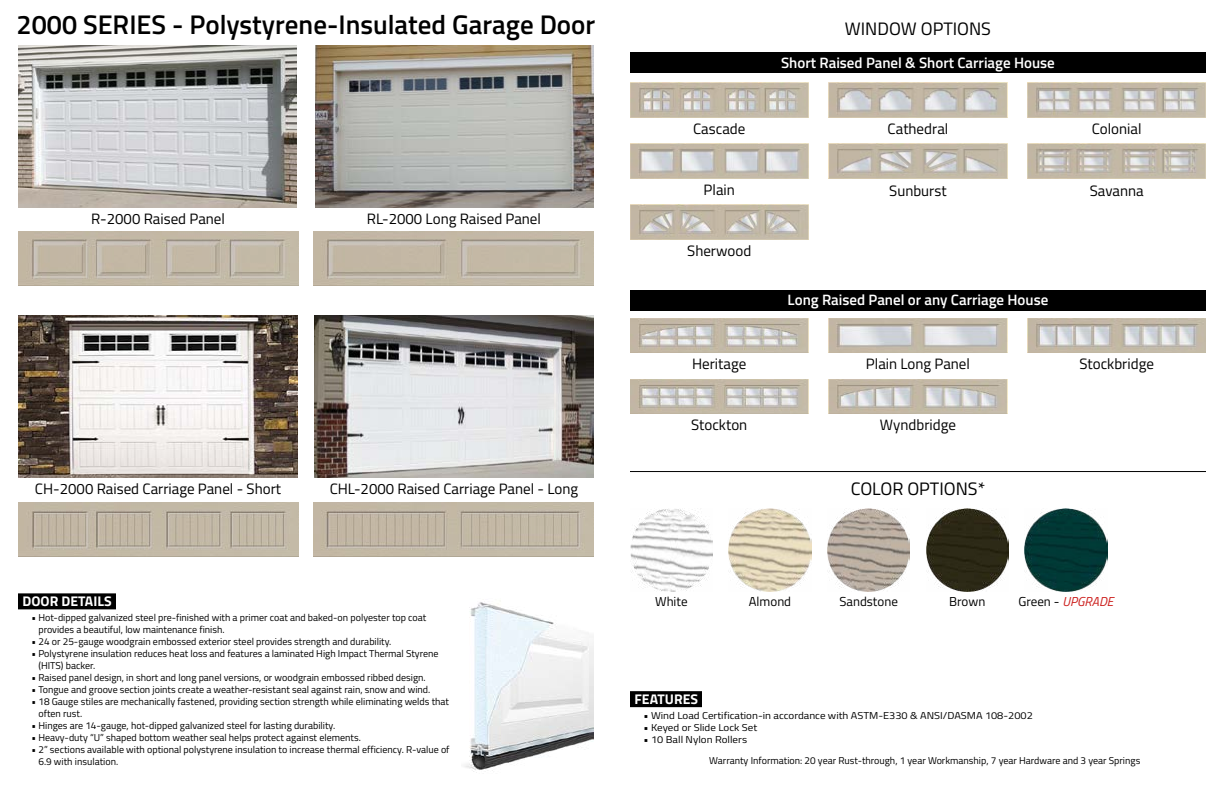
<style>
.page{position:relative;width:1224px;height:792px;background:#fff}
.page>*{position:absolute;margin:0;border:0;box-sizing:border-box;transform-origin:0 0}
.t1{font:600 27px "Titillium Web";color:#000}
.t2{font:18px "Titillium Web";color:#000}
.t3{font:15px "Titillium Web";color:#000}
.t4{font:600 15px "Titillium Web";color:#fff}
.t5{font:700 14px "Titillium Web";color:#fff}
.t6{font:13px "Titillium Web";color:#000}
.t7{font:italic 13px "Titillium Web";color:#cc1f1d}
.t8{font:10px/12px "Titillium Web";color:#000}
.t9{font:10px/21px "Titillium Web";color:#000;scale:1.1 1}
.s1{font-style:normal;color:#000}
</style>
<div class="page">
<img style="left:464px;top:602px;width:130px;height:171px">
<div style="left:630px;top:52px;width:576px;height:20px;background:#000"></div>
<div style="left:630px;top:290px;width:576px;height:20px;background:#000"></div>
<img style="left:630px;top:509px;width:82px;height:82px">
<img style="left:729px;top:509px;width:82px;height:82px">
<img style="left:827px;top:509px;width:83px;height:82px">
<img style="left:926px;top:509px;width:83px;height:82px">
<img style="left:1025px;top:509px;width:82px;height:82px">
<hr style="left:630px;top:471px;width:576px;height:1px;background:#000">
<img style="left:18px;top:45px;width:279px;height:162px">
<img style="left:18px;top:315px;width:279px;height:162px">
<img style="left:315px;top:315px;width:279px;height:162px">
<img style="left:315px;top:45px;width:279px;height:162px">
<svg style="left:630px;top:83px;width:178px;height:34px;background:#c3bbae"></svg>
<svg style="left:1028px;top:144px;width:178px;height:35px;background:#c3bbae"></svg>
<svg style="left:829px;top:83px;width:178px;height:34px;background:#c5c0b6"></svg>
<svg style="left:630px;top:205px;width:179px;height:35px;background:#c4bbad"></svg>
<svg style="left:1028px;top:83px;width:178px;height:34px;background:#c7c0b6"></svg>
<svg style="left:1028px;top:318px;width:178px;height:35px;background:#c7c2b9"></svg>
<svg style="left:630px;top:318px;width:178px;height:35px;background:#c6bfb3"></svg>
<svg style="left:630px;top:379px;width:178px;height:35px;background:#c7c0b5"></svg>
<svg style="left:829px;top:318px;width:178px;height:35px;background:#cac6be"></svg>
<svg style="left:829px;top:144px;width:178px;height:35px;background:#c4bcaf"></svg>
<svg style="left:630px;top:144px;width:178px;height:35px;background:#c9c4bb"></svg>
<svg style="left:829px;top:379px;width:178px;height:35px;background:#c7c1b6"></svg>
<svg style="left:18px;top:231px;width:280px;height:55px;background:#c0b6a5"></svg>
<svg style="left:18px;top:502px;width:280px;height:55px;background:#beb4a2"></svg>
<svg style="left:314px;top:231px;width:280px;height:55px;background:#c0b6a5"></svg>
<svg style="left:314px;top:502px;width:280px;height:55px;background:#bfb4a2"></svg>
<div style="left:18px;top:593px;width:98px;height:16px;background:#000"></div>
<div style="left:630px;top:691px;width:72px;height:16px;background:#000"></div>
<h1 class="t1" style="left:17px;top:5px;width:580px">2000 SERIES - Polystyrene-Insulated Garage Door</h1>
<h3 class="t3" style="left:91px;top:208px;width:135px">R-2000 Raised Panel</h3>
<h3 class="t3" style="left:367px;top:208px;width:176px">RL-2000 Long Raised Panel</h3>
<h3 class="t3" style="left:35px;top:478px;width:248px">CH-2000 Raised Carriage Panel - Short</h3>
<h3 class="t3" style="left:330px;top:478px;width:250px">CHL-2000 Raised Carriage Panel - Long</h3>
<h3 class="t5" style="left:22px;top:590px;width:91px">DOOR DETAILS</h3>
<p class="t8" style="left:38px;top:611px;width:389px;text-indent:-7px">• Hot-dipped galvanized steel pre-finished with a primer coat and baked-on polyester top coat provides a beautiful, low maintenance finish.</p>
<p class="t8" style="left:31px;top:635px;width:361px">• 24 or 25-gauge woodgrain embossed exterior steel provides strength and durability.</p>
<p class="t8" style="left:38px;top:647px;width:402px;text-indent:-7px">• Polystyrene insulation reduces heat loss and features a laminated High Impact Thermal Styrene (HITS) backer.</p>
<p class="t8" style="left:31px;top:671px;width:396px">• Raised panel design, in short and long panel versions, or woodgrain embossed ribbed design.</p>
<p class="t8" style="left:31px;top:683px;width:400px">• Tongue and groove section joints create a weather-resistant seal against rain, snow and wind.</p>
<p class="t8" style="left:38px;top:695px;width:412px;text-indent:-7px">• 18 Gauge stiles are mechanically fastened, providing section strength while eliminating welds that often rust.</p>
<p class="t8" style="left:31px;top:719px;width:305px">• Hinges are 14-gauge, hot-dipped galvanized steel for lasting durability.</p>
<p class="t8" style="left:31px;top:731px;width:331px">• Heavy-duty “U” shaped bottom weather seal helps protect against elements.</p>
<p class="t8" style="left:38px;top:743px;width:413px;text-indent:-7px">• 2” sections available with optional polystyrene insulation to increase thermal efficiency. R-value of<br>6.9 with insulation.</p>
<h2 class="t2" style="left:845px;top:15px;width:148px">WINDOW OPTIONS</h2>
<h3 class="t4" style="left:781px;top:51px;width:275px">Short Raised Panel &amp; Short Carriage House</h3>
<h3 class="t3" style="left:693px;top:118px;width:54px">Cascade</h3>
<h3 class="t3" style="left:888px;top:118px;width:62px">Cathedral</h3>
<h3 class="t3" style="left:1092px;top:118px;width:51px">Colonial</h3>
<h3 class="t3" style="left:704px;top:179px;width:33px">Plain</h3>
<h3 class="t3" style="left:889px;top:179px;width:59px">Sunburst</h3>
<h3 class="t3" style="left:1090px;top:179px;width:55px">Savanna</h3>
<h3 class="t3" style="left:687px;top:240px;width:66px">Sherwood</h3>
<h3 class="t4" style="left:788px;top:288px;width:262px">Long Raised Panel or any Carriage House</h3>
<h3 class="t3" style="left:692px;top:353px;width:56px">Heritage</h3>
<h3 class="t3" style="left:866px;top:353px;width:106px">Plain Long Panel</h3>
<h3 class="t3" style="left:1080px;top:353px;width:76px">Stockbridge</h3>
<h3 class="t3" style="left:691px;top:414px;width:58px">Stockton</h3>
<h3 class="t3" style="left:880px;top:414px;width:78px">Wyndbridge</h3>
<h2 class="t2" style="left:851px;top:476px;width:136px">COLOR OPTIONS*</h2>
<h3 class="t6" style="left:655px;top:592px;width:34px">White</h3>
<h3 class="t6" style="left:749px;top:592px;width:44px">Almond</h3>
<h3 class="t6" style="left:839px;top:592px;width:60px">Sandstone</h3>
<h3 class="t6" style="left:949px;top:592px;width:38px">Brown</h3>
<h3 class="t7" style="left:1018px;top:592px;width:97px"><span class="s1">Green -</span> UPGRADE</h3>
<h3 class="t5" style="left:634px;top:688px;width:65px">FEATURES</h3>
<p class="t9" style="left:644px;top:704px;width:356px">• Wind Load Certification-in accordance with ASTM-E330 &amp; ANSI/DASMA 108-2002</p>
<p class="t9" style="left:644px;top:716px;width:105px">• Keyed or Slide Lock Set</p>
<p class="t9" style="left:709px;top:728px;width:393px;text-indent:-66px">• 10 Ball Nylon Rollers<br>Warranty Information: 20 year Rust-through, 1 year Workmanship, 7 year Hardware and 3 year Springs</p>
</div>
